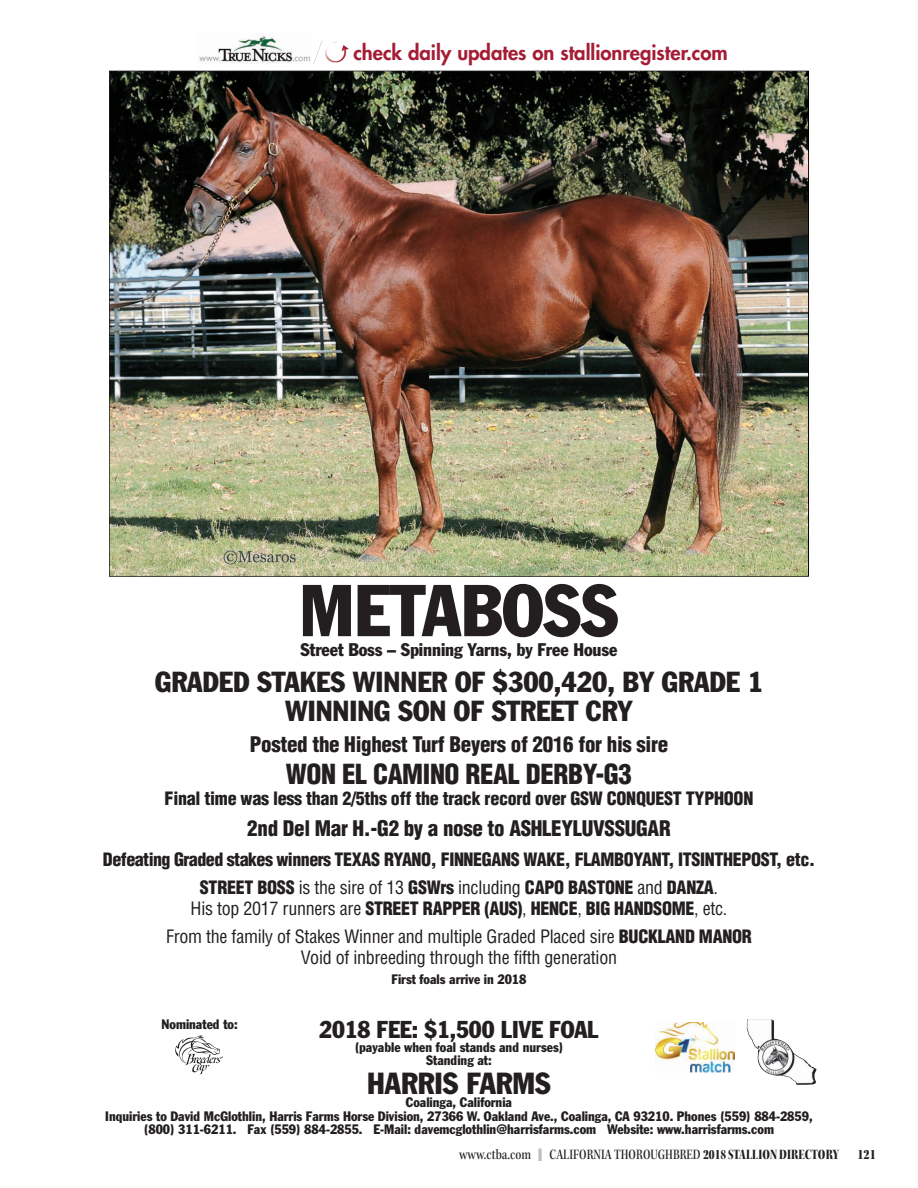
<style>
.page{position:relative;width:918px;height:1188px;background:#fff}
.page>*{position:absolute;margin:0;border:0;box-sizing:border-box;transform-origin:0 0}
.t1{font:condensed 72px "Franklin Gothic Std";color:#231f20}
.t2{font:condensed 30px "Franklin Gothic Std";color:#231f20}
.t3{font:condensed 28.5px/28.5px "Franklin Gothic Std";color:#231f20;text-align:center}
.t4{font:900 condensed 27px "Helvetica LT Std";letter-spacing:-.015em;color:#231f20}
.t5{font:condensed 24px "Franklin Gothic Std";letter-spacing:-.005em;color:#231f20}
.t6{font:900 condensed 21px "Helvetica LT Std";letter-spacing:-.015em;color:#231f20}
.t7{font:800 20.25px "Futura Std";color:#a41d35}
.t8{font:900 condensed 18px/27.8px "Helvetica LT Std";letter-spacing:-.015em;color:#231f20;text-align:center}
.t9{font:condensed 18px/27.8px "Helvetica LT Std";letter-spacing:-.015em;color:#231f20;text-align:center}
.t10{font:condensed 18px "Franklin Gothic Std";letter-spacing:-.005em;color:#231f20}
.t11{font:15px "Kepler Std Medium Cn Subh";letter-spacing:.005em;color:#231f20}
.t12{font:condensed 13.5px/13.5px "Franklin Gothic Std";color:#231f20;text-align:center}
.s1{font-weight:400}
.s2{font-weight:900}
.s3{color:#bdbec1}
.s4{font-family:"Kepler Std Black Cn Disp"}
.s5{font-family:"Kepler Std Black Cn Subh"}
</style>
<div class="page">
<img style="left:109px;top:71px;width:700px;height:506px">
<img style="left:199px;top:36px;width:111px;height:28px">
<svg style="left:313px;top:40px;width:36px;height:24px"></svg>
<img style="left:175px;top:1035px;width:48px;height:40px">
<img style="left:747px;top:1019px;width:70px;height:66px">
<img style="left:656px;top:1022px;width:78px;height:51px">
<h3 class="t7" style="left:353px;top:42px;width:376px">check daily updates on stallionregister.com</h3>
<h1 class="t1" style="left:300px;top:585px;width:320px">METABOSS</h1>
<h3 class="t10" style="left:301px;top:643px;width:318px">Street Boss – Spinning Yarns, by Free House</h3>
<h3 class="t3" style="left:155px;top:670px;width:609px">GRADED STAKES WINNER OF $300,420, BY GRADE 1<br>WINNING SON OF STREET CRY</h3>
<h3 class="t6" style="left:250px;top:732px;width:420px">Posted the Highest Turf Beyers of 2016 for his sire</h3>
<h3 class="t4" style="left:286px;top:759px;width:348px">WON EL CAMINO REAL DERBY-G3</h3>
<h3 class="t8" style="left:165px;top:785px;width:590px">Final time was less than 2/5ths off the track record over GSW CONQUEST TYPHOON</h3>
<h3 class="t6" style="left:247px;top:816px;width:425px">2nd Del Mar H.-G2 by a nose to ASHLEYLUVSSUGAR</h3>
<h3 class="t8" style="left:103px;top:846px;width:714px">Defeating Graded stakes winners TEXAS RYANO, FINNEGANS WAKE, FLAMBOYANT, ITSINTHEPOST, etc.<br>STREET BOSS <span class="s1">is the sire of 13</span> GSWrs <span class="s1">including</span> CAPO BASTONE <span class="s1">and</span> DANZA<span class="s1">.</span></h3>
<h3 class="t9" style="left:166px;top:896px;width:587px">His top 2017 runners are <span class="s2">STREET RAPPER (AUS)</span>, <span class="s2">HENCE</span>, <span class="s2">BIG HANDSOME</span>, etc.<br>From the family of Stakes Winner and multiple Graded Placed sire <span class="s2">BUCKLAND MANOR</span></h3>
<h3 class="t9" style="left:301px;top:945px;width:318px">Void of inbreeding through the fifth generation</h3>
<p class="t12" style="left:392px;top:974px;width:136px">First foals arrive in 2018</p>
<h3 class="t5" style="left:319px;top:1021px;width:281px">2018 FEE: $1,500 LIVE FOAL</h3>
<p class="t12" style="left:355px;top:1041px;width:210px">(payable when foal stands and nurses)<br>Standing at:</p>
<h2 class="t2" style="left:367px;top:1072px;width:185px">HARRIS FARMS</h2>
<p class="t12" style="left:105px;top:1097px;width:709px">Coalinga, California<br>Inquiries to David McGlothlin, Harris Farms Horse Division, 27366 W. Oakland Ave., Coalinga, CA 93210. Phones (559) 884-2859, (800) 311-6211. Fax (559) 884-2855. E-Mail: davemcglothlin@harrisfarms.com Website: www.harrisfarms.com</p>
<p class="t12" style="left:161px;top:1018px;width:78px">Nominated to:</p>
<p class="t11" style="left:459px;top:1145px;width:418px">www.ctba.com <span class="s3">❙</span> CALIFORNIA THOROUGHBRED <span class="s4">2018 STALLION DIRECTORY</span> <span class="s5">121</span></p>
</div>
